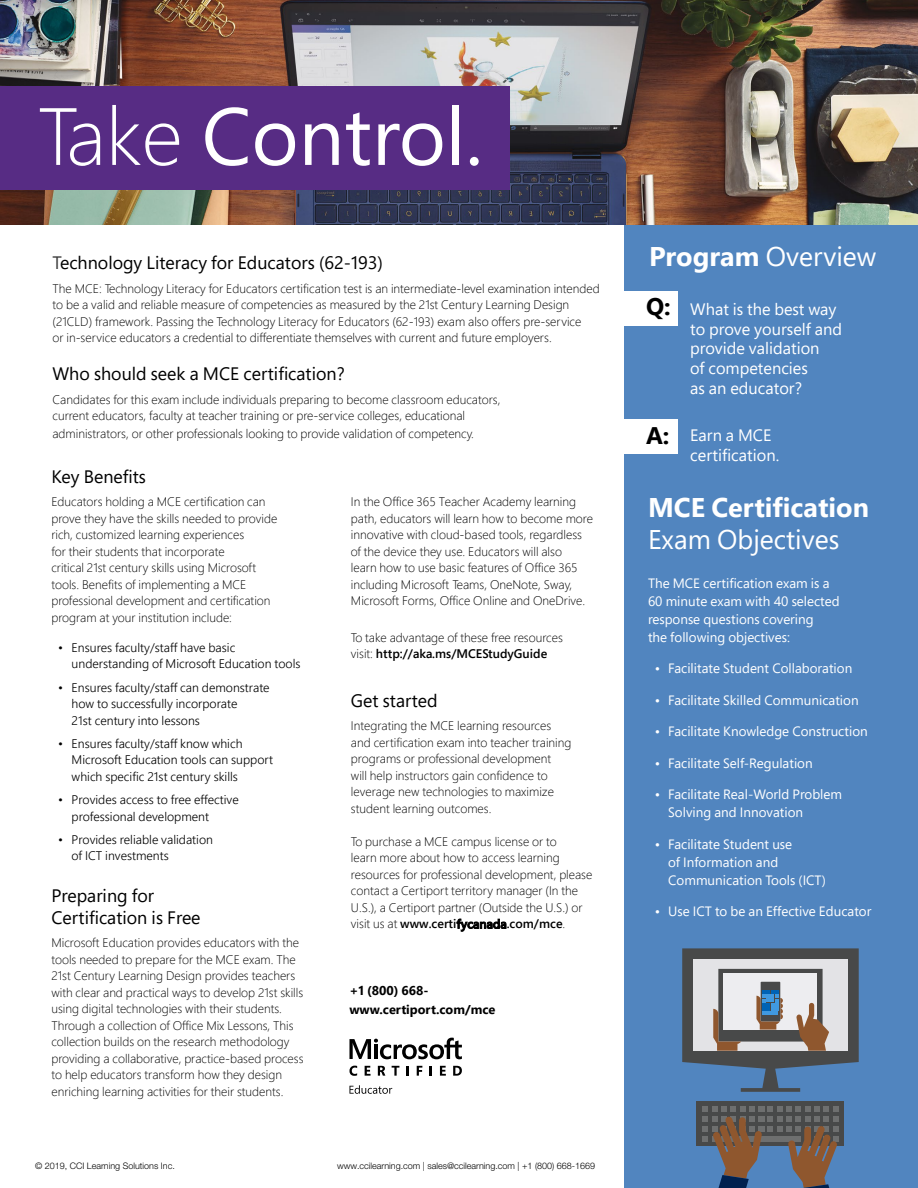
<style>
.page{position:relative;width:918px;height:1188px;background:#fff}
.page>*{position:absolute;margin:0;border:0;box-sizing:border-box;transform-origin:0 0}
.t1{font:81px "Segoe Pro";color:#fff}
.t2{font:27px "Segoe Pro";color:#fff}
.t3{font:700 27px "Segoe Pro";color:#fff}
.t4{font:700 24px "Segoe Pro";color:#000}
.t5{font:18px/21.6px "Segoe Pro";color:#000}
.t6{font:16.5px/19.8px "Segoe Pro";color:#fff}
.t7{font:13.5px/18px "Segoe Pro";color:#fff}
.t8{font:700 12.75px/19.4px "Segoe Pro";color:#000}
.t9{font:300 12.45px/16.5px "Segoe Pro";color:#000}
.t10{font:300 12.45px/16.5px "Segoe Pro";color:#000}
.t11{font:300 9px "Helvetica Neue LT Std";color:#000}
.s1{font-weight:300}
.s2{color:#3b3b3b}
.s3{font-weight:600}
.s4{font-style:inherit}
.s5{font-weight:700}
</style>
<div class="page">
<div style="left:624px;top:224px;width:294px;height:964px;background:#5185bf"></div>
<svg style="left:349px;top:1038px;width:113px;height:21px"></svg>
<svg style="left:349px;top:1066px;width:8px;height:10px"></svg>
<svg style="left:365px;top:1066px;width:6px;height:10px"></svg>
<svg style="left:378px;top:1066px;width:7px;height:10px"></svg>
<svg style="left:392px;top:1066px;width:7px;height:10px"></svg>
<svg style="left:407px;top:1066px;width:2px;height:10px"></svg>
<svg style="left:417px;top:1066px;width:5px;height:10px"></svg>
<svg style="left:430px;top:1066px;width:2px;height:10px"></svg>
<svg style="left:440px;top:1066px;width:6px;height:10px"></svg>
<svg style="left:453px;top:1066px;width:9px;height:10px"></svg>
<svg style="left:349px;top:1085px;width:43px;height:9px"></svg>
<div style="left:622px;top:292px;width:56px;height:34px;background:#fff"></div>
<div style="left:622px;top:419px;width:56px;height:34px;background:#fff"></div>
<img style="left:0;top:0;width:918px;height:224px">
<div style="left:0;top:86px;width:510px;height:104px;background:#572c84"></div>
<div style="left:697px;top:1101px;width:147px;height:45px;background:#484949"></div>
<svg style="left:702px;top:1106px;width:137px;height:82px"></svg>
<svg style="left:682px;top:948px;width:177px;height:144px"></svg>
<h1 class="t1" style="left:37px;top:81px;width:447px"><span class="s1">Take</span> Control.</h1>
<h3 class="t5" style="left:52px;top:252px;width:332px"><span class="s2">T</span>echnology Literacy for Educators (62-193)</h3>
<p class="t9" style="left:52px;top:280px;width:549px">The MCE: Technology Literacy for Educators certification test is an intermediate-level examination intended to be a valid and reliable measure of competencies as measured by the 21st Century Learning Design (21CLD) framework. Passing the Technology Literacy for Educators (62-193) exam also offers pre-service<br>or in-service educators a credential to differentiate themselves with current and future employers.</p>
<h3 class="t5" style="left:52px;top:363px;width:294px">Who should seek a MCE certification?</h3>
<p class="t9" style="left:52px;top:391px;width:450px">Candidates for this exam include individuals preparing to become classroom educators, current educators, faculty at teacher training or pre-service colleges, educational</p>
<p class="t9" style="left:52px;top:425px;width:423px">administrators, or other professionals looking to provide validation of competency.</p>
<h3 class="t5" style="left:51px;top:466px;width:96px">Key Benefits</h3>
<p class="t9" style="left:51px;top:493px;width:227px">Educators holding a MCE certification can prove they have the skills needed to provide rich, customized learning experiences<br>for their students that incorporate<br>critical 21st century skills using Microsoft tools. Benefits of implementing a MCE professional development and certification program at your institution include:</p>
<p class="t10" style="left:72px;top:639px;width:230px;text-indent:-13px">• Ensures faculty/staff have basic understanding of Microsoft Education tools</p>
<p class="t10" style="left:72px;top:679px;width:200px;text-indent:-13px">• Ensures faculty/staff can demonstrate how to successfully incorporate<br>21st century into lessons</p>
<p class="t10" style="left:72px;top:735px;width:203px;text-indent:-13px">• Ensures faculty/staff know which<br>Microsoft Education tools can support which specific 21st century skills</p>
<p class="t10" style="left:72px;top:791px;width:169px;text-indent:-13px">• Provides access to free effective professional development</p>
<p class="t10" style="left:72px;top:831px;width:143px;text-indent:-13px">• Provides reliable validation of ICT investments</p>
<h3 class="t5" style="left:51px;top:885px;width:151px">Preparing for<br>Certification is Free</h3>
<p class="t9" style="left:51px;top:934px;width:254px">Microsoft Education provides educators with the tools needed to prepare for the MCE exam. The 21st Century Learning Design provides teachers with clear and practical ways to develop 21st skills using digital technologies with their students.<br>Through a collection of Office Mix Lessons, This collection builds on the research methodology providing a collaborative, practice-based process to help educators transform how they design enriching learning activities for their students.</p>
<p class="t9" style="left:351px;top:493px;width:244px">In the Office 365 Teacher Academy learning path, educators will learn how to become more innovative with cloud-based tools, regardless of the device they use. Educators will also<br>learn how to use basic features of Office 365 including Microsoft Teams, OneNote, Sway, Microsoft Forms, Office Online and OneDrive.</p>
<p class="t9" style="left:351px;top:629px;width:213px">To take advantage of these free resources visit: <span class="s3">http://aka.ms/MCEStudyGuide</span></p>
<h3 class="t5" style="left:351px;top:690px;width:88px">Get started</h3>
<p class="t9" style="left:351px;top:717px;width:222px">Integrating the MCE learning resources and certification exam into teacher training programs or professional development<br>will help instructors gain confidence to leverage new technologies to maximize student learning outcomes.</p>
<p class="t9" style="left:351px;top:833px;width:243px">To purchase a MCE campus license or to<br>learn more about how to access learning resources for professional development, please contact a Certiport territory manager (In the U.S.), a Certiport partner (Outside the U.S.) or visit us at <span class="s3">www.certifycanada.com/mce</span>.</p>
<p class="t8" style="left:349px;top:980px;width:147px"><span class="s4">+1 (800) 668</span>- www.certiport.com/mce</p>
<p class="t11" style="left:35px;top:1160px;width:141px">© 2019, CCI Learning Solutions Inc.</p>
<p class="t11" style="left:337px;top:1160px;width:260px">www.ccilearning.com | sales@ccilearning.com | +1 (800) 668-1669</p>
<h2 class="t2" style="left:649px;top:238px;width:229px"><span class="s5">Program</span> Overview</h2>
<h3 class="t4" style="left:646px;top:290px;width:26px">Q:</h3>
<h3 class="t6" style="left:690px;top:299px;width:153px">What is the best way to prove yourself and provide validation<br>of competencies<br>as an educator?</h3>
<h3 class="t6" style="left:690px;top:425px;width:90px">Earn a MCE certification.</h3>
<h2 class="t3" style="left:648px;top:488px;width:223px">MCE Certification</h2>
<h2 class="t2" style="left:648px;top:521px;width:193px">Exam Objectives</h2>
<p class="t7" style="left:648px;top:573px;width:193px">The MCE certification exam is a<br>60 minute exam with 40 selected response questions covering<br>the following objectives:</p>
<p class="t7" style="left:655px;top:659px;width:199px">• Facilitate Student Collaboration</p>
<p class="t7" style="left:655px;top:690px;width:205px">• Facilitate Skilled Communication</p>
<p class="t7" style="left:655px;top:722px;width:215px">• Facilitate Knowledge Construction</p>
<p class="t7" style="left:655px;top:753px;width:159px">• Facilitate Self-Regulation</p>
<p class="t7" style="left:668px;top:785px;width:175px;text-indent:-14px">• Facilitate Real-World Problem<br>Solving and Innovation</p>
<p class="t7" style="left:668px;top:834px;width:159px;text-indent:-14px">• Facilitate Student use<br>of Information and<br>Communication Tools (ICT)</p>
<p class="t7" style="left:655px;top:902px;width:218px">• Use ICT to be an Effective Educator</p>
<h3 class="t4" style="left:646px;top:419px;width:25px">A:</h3>
</div>
